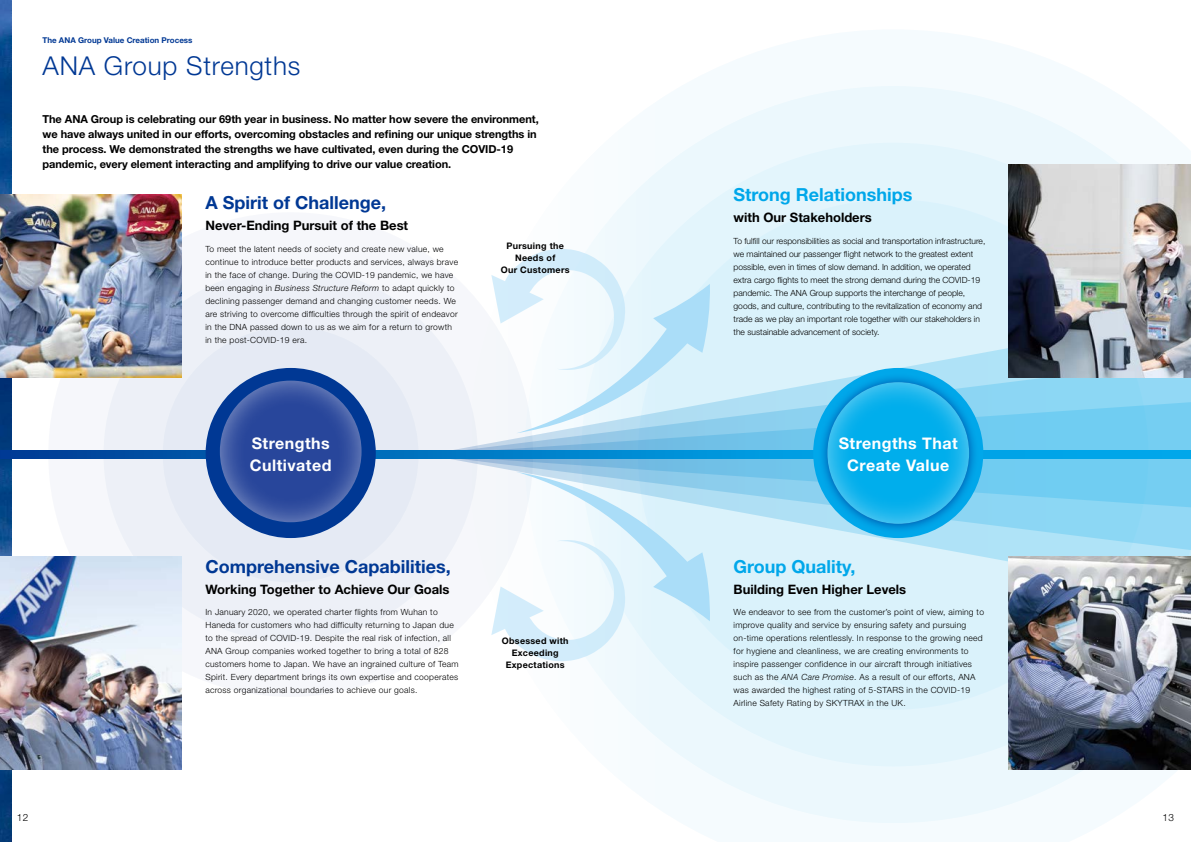
<style>
.page{position:relative;width:1191px;height:842px;background:#fff}
.page>*{position:absolute;margin:0;border:0;box-sizing:border-box;transform-origin:0 0}
.t1{font:300 26px "Helvetica Neue LT Std";letter-spacing:.03em;color:#003894}
.t2{font:700 18px "Helvetica Neue LT Std";color:#003894}
.t3{font:700 18px "Helvetica Neue LT Std";color:#00a7ea}
.t4{font:700 16px/22px "Helvetica Neue LT Std";letter-spacing:.03em;color:#fff}
.t5{font:700 13px "Helvetica Neue LT Std";color:#000}
.t6{font:700 11px/15px "Helvetica Neue LT Std";letter-spacing:-.005em;color:#000}
.t7{font:300 10px "Helvetica Neue LT Std";color:#000}
.t8{font:700 9px/12px "Helvetica Neue LT Std";letter-spacing:.03em;color:#000;text-align:center}
.t9{font:300 8.5px/13px "Helvetica Neue LT Std";letter-spacing:.03em;color:#000}
.t10{font:300 8.5px/13px "Helvetica Neue LT Std";color:#000}
.t11{font:700 8px "Helvetica Neue LT Std";color:#003894}
.s1{font-style:italic}
</style>
<div class="page">
<svg style="left:558px;top:86px;width:633px;height:737px"></svg>
<svg style="left:581px;top:143px;width:610px;height:623px;fill:#e3f5fc"></svg>
<div style="left:638px;top:199px;width:510px;height:511px;background:#daf2fb;border-radius:50%"></div>
<svg style="left:716px;top:348px;width:475px;height:213px"></svg>
<svg style="left:532px;top:402px;width:659px;height:106px;background:#7dccee"></svg>
<div style="left:48px;top:212px;width:485px;height:485px;background:#f6f7fb;border-radius:50%"></div>
<div style="left:103px;top:267px;width:375px;height:375px;background:#edf0f7;border-radius:50%"></div>
<div style="left:163px;top:327px;width:255px;height:255px;background:#e5eaf4;border-radius:50%"></div>
<img style="left:0;top:0;width:11px;height:842px">
<svg style="left:0;top:450px;width:1191px;height:9px;background:#007fc9"></svg>
<div style="left:206px;top:368px;width:170px;height:170px;background:#003894;border-radius:50%"></div>
<div style="left:210px;top:371px;width:161px;height:161px;background:#003894;opacity:.75"></div>
<div style="left:219px;top:380px;width:144px;height:144px;background:#fff;opacity:.5"></div>
<div style="left:813px;top:368px;width:170px;height:170px;background:#00a7ea;border-radius:50%"></div>
<div style="left:818px;top:373px;width:160px;height:160px;background:#003894;opacity:.75"></div>
<div style="left:826px;top:382px;width:144px;height:144px;background:#fff;opacity:.5"></div>
<img style="left:1008px;top:164px;width:183px;height:213px">
<img style="left:1008px;top:557px;width:183px;height:212px">
<svg style="left:491px;top:472px;width:219px;height:189px"></svg>
<svg style="left:491px;top:249px;width:219px;height:184px"></svg>
<img style="left:0;top:194px;width:181px;height:183px">
<img style="left:0;top:557px;width:181px;height:212px">
<p class="t11" style="left:43px;top:35px;width:151px">The ANA Group Value Creation Process</p>
<h1 class="t1" style="left:43px;top:50px;width:259px">ANA Group Strengths</h1>
<p class="t6" style="left:43px;top:111px;width:498px">The ANA Group is celebrating our 69th year in business. No matter how severe the environment, we have always united in our efforts, overcoming obstacles and refining our unique strengths in the process. We demonstrated the strengths we have cultivated, even during the COVID-19 pandemic, every element interacting and amplifying to drive our value creation.</p>
<h2 class="t2" style="left:205px;top:192px;width:182px">A Spirit of Challenge,</h2>
<h3 class="t5" style="left:205px;top:217px;width:204px">Never-Ending Pursuit of the Best</h3>
<p class="t9" style="left:205px;top:242px;width:254px">To meet the latent needs of society and create new value, we continue to introduce better products and services, always brave in the face of change. During the COVID-19 pandemic, we have been engaging in <span class="s1">Business Structure Reform</span> to adapt quickly to declining passenger demand and changing customer needs. We are striving to overcome difficulties through the spirit of endeavor in the DNA passed down to us as we aim for a return to growth in the post-COVID-19 era.</p>
<p class="t8" style="left:501px;top:239px;width:70px">Pursuing the<br>Needs of<br>Our Customers</p>
<h2 class="t3" style="left:733px;top:184px;width:180px">Strong Relationships</h2>
<h3 class="t5" style="left:733px;top:210px;width:140px">with Our Stakeholders</h3>
<p class="t10" style="left:733px;top:234px;width:253px">To fulfill our responsibilities as social and transportation infrastructure, we maintained our passenger flight network to the greatest extent possible, even in times of slow demand. In addition, we operated extra cargo flights to meet the strong demand during the COVID-19 pandemic. The ANA Group supports the interchange of people, goods, and culture, contributing to the revitalization of economy and trade as we play an important role together with our stakeholders in the sustainable advancement of society.</p>
<h3 class="t4" style="left:250px;top:432px;width:83px">Strengths<br>Cultivated</h3>
<h3 class="t4" style="left:838px;top:432px;width:120px;text-align:center">Strengths That<br>Create Value</h3>
<h2 class="t2" style="left:205px;top:555px;width:247px">Comprehensive Capabilities,</h2>
<h3 class="t5" style="left:205px;top:581px;width:246px">Working Together to Achieve Our Goals</h3>
<p class="t9" style="left:205px;top:605px;width:255px">In January 2020, we operated charter flights from Wuhan to Haneda for customers who had difficulty returning to Japan due to the spread of COVID-19. Despite the real risk of infection, all ANA Group companies worked together to bring a total of 828 customers home to Japan. We have an ingrained culture of Team Spirit. Every department brings its own expertise and cooperates across organizational boundaries to achieve our goals.</p>
<p class="t8" style="left:502px;top:634px;width:68px">Obsessed with<br>Exceeding<br>Expectations</p>
<h2 class="t3" style="left:733px;top:555px;width:124px">Group Quality,</h2>
<h3 class="t5" style="left:733px;top:581px;width:174px">Building Even Higher Levels</h3>
<p class="t9" style="left:733px;top:605px;width:252px">We endeavor to see from the customer’s point of view, aiming to improve quality and service by ensuring safety and pursuing on-time operations relentlessly. In response to the growing need for hygiene and cleanliness, we are creating environments to inspire passenger confidence in our aircraft through initiatives such as the <span class="s1">ANA Care Promise</span>. As a result of our efforts, ANA was awarded the highest rating of 5-STARS in the COVID-19<br>Airline Safety Rating by SKYTRAX in the UK.</p>
<p class="t7" style="left:17px;top:811px;width:13px">12</p>
<p class="t7" style="left:1162px;top:811px;width:13px">13</p>
</div>
